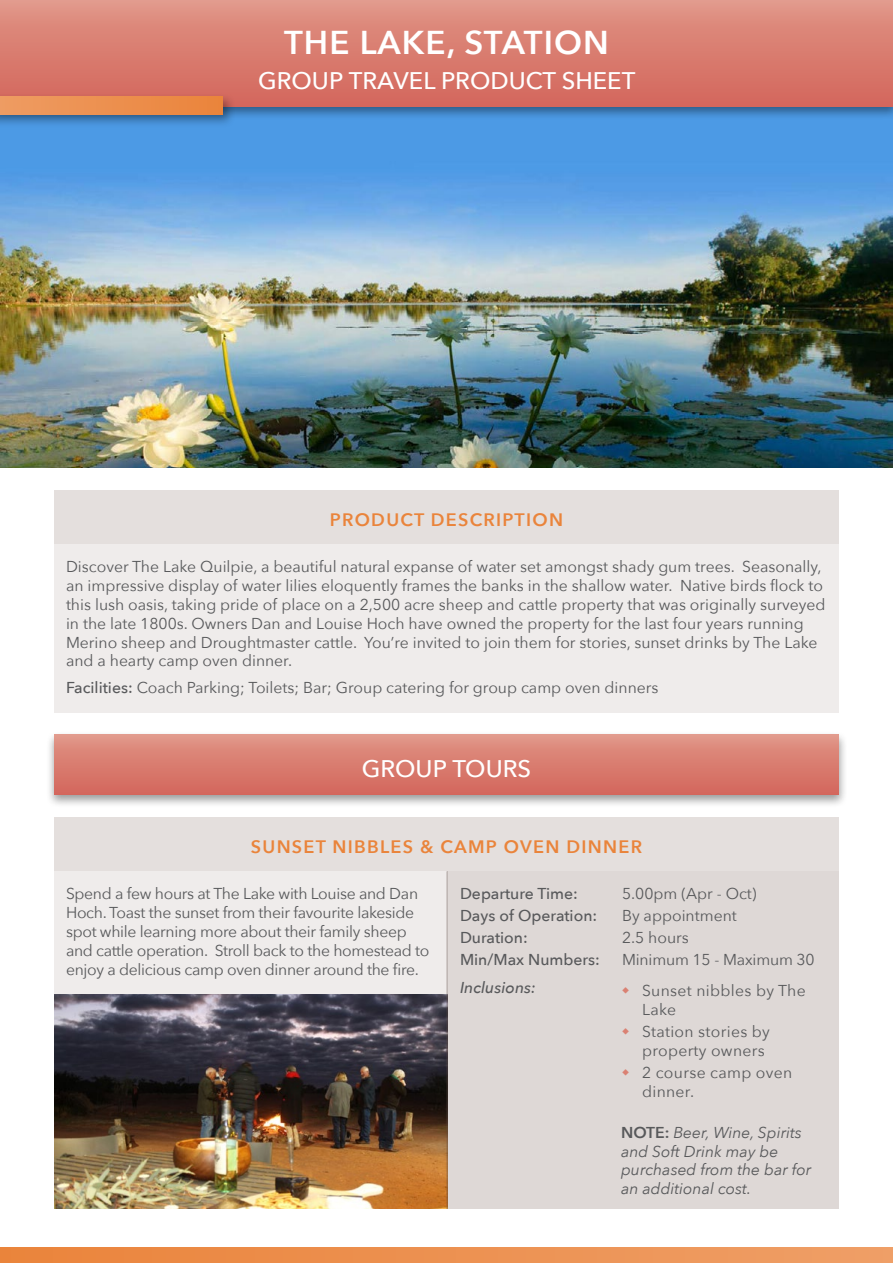
<style>
.page{position:relative;width:893px;height:1263px;background:#fff}
.page>*{position:absolute;margin:0;border:0;box-sizing:border-box;transform-origin:0 0}
.t1{font:600 33px "Avenir Next";letter-spacing:.03em;color:#fff}
.t2{font:500 24px "Avenir Next";color:#fff}
.t3{font:600 18px "Avenir Next";letter-spacing:.07em;color:#ea843b}
.t4{font:15.75px/18.9px "Avenir Next";color:#58595b}
.t5{font:15.75px/18.9px "Avenir Next";letter-spacing:-.02em;color:#58595b}
.t6{font:italic 15.75px/18.9px "Avenir Next";color:#58595b}
.t7{font:15.75px/18.9px "Avenir Next";letter-spacing:.02em;color:#58595b}
.t8{font:500 15.75px "Avenir Next";color:#58595b}
.t9{font:italic 500 15.75px "Avenir Next";color:#58595b}
.s1{font-weight:500}
.s2{font-weight:600;font-style:normal}
</style>
<div class="page">
<div style="left:54px;top:817px;width:785px;height:54px;background:#e4dfdd"></div>
<div style="left:54px;top:871px;width:392px;height:123px;background:#efeceb"></div>
<div style="left:0;top:1247px;width:893px;height:16px;background:linear-gradient(to right,#ea843b,#ef9f67)"></div>
<img style="left:0;top:120px;width:893px;height:348px">
<div style="left:0;top:0;width:893px;height:120px;background:#000;opacity:.4"></div>
<div style="left:0;top:0;width:893px;height:107px;background:linear-gradient(to bottom,#e09688,#d3645a)"></div>
<div style="left:54px;top:490px;width:785px;height:54px;background:#e4dfdd"></div>
<div style="left:54px;top:544px;width:785px;height:168px;background:#efeceb"></div>
<div style="left:0;top:92px;width:235px;height:36px;background:#000;opacity:.35"></div>
<div style="left:0;top:97px;width:223px;height:18px;background:linear-gradient(to right,#ee9c62,#ea843b)"></div>
<div style="left:45px;top:730px;width:802px;height:78px;background:#000;opacity:.4"></div>
<div style="left:54px;top:734px;width:785px;height:60px;background:linear-gradient(to bottom,#e19788,#d3665b)"></div>
<div style="left:448px;top:871px;width:391px;height:338px;background:#ded8d6"></div>
<img style="left:54px;top:994px;width:392px;height:215px">
<hr style="left:446px;top:871px;width:2px;height:338px;background:#5f4b44">
<h1 class="t1" style="left:284px;top:14px;width:326px">THE LAKE, STATION</h1>
<h2 class="t2" style="left:258px;top:60px;width:379px">GROUP TRAVEL PRODUCT SHEET</h2>
<p class="t3" style="left:330px;top:504px;width:235px">PRODUCT DESCRIPTION</p>
<p class="t4" style="left:66px;top:556px;width:761px">Discover The Lake Quilpie, a beautiful natural expanse of water set amongst shady gum trees. Seasonally, an impressive display of water lilies eloquently frames the banks in the shallow water. Native birds flock to this lush oasis, taking pride of place on a 2,500 acre sheep and cattle property that was originally surveyed in the late 1800s. Owners Dan and Louise Hoch have owned the property for the last four years running Merino sheep and Droughtmaster cattle. You’re invited to join them for stories, sunset drinks by The Lake and a hearty camp oven dinner.</p>
<p class="t4" style="left:66px;top:677px;width:594px"><span class="s1">Facilities:</span> Coach Parking; Toilets; Bar; Group catering for group camp oven dinners</p>
<h2 class="t2" style="left:362px;top:748px;width:171px">GROUP TOURS</h2>
<p class="t3" style="left:251px;top:832px;width:393px">SUNSET NIBBLES &amp; CAMP OVEN DINNER</p>
<p class="t5" style="left:66px;top:883px;width:365px">Spend a few hours at The Lake with Louise and Dan Hoch. Toast the sunset from their favourite lakeside spot while learning more about their family sheep and cattle operation. Stroll back to the homestead to enjoy a delicious camp oven dinner around the fire.</p>
<p class="t8" style="left:460px;top:880px;width:119px">Departure Time:</p>
<p class="t4" style="left:622px;top:883px;width:136px">5.00pm (Apr - Oct)</p>
<p class="t8" style="left:460px;top:902px;width:139px">Days of Operation:</p>
<p class="t4" style="left:622px;top:905px;width:116px">By appointment</p>
<p class="t8" style="left:460px;top:924px;width:69px">Duration:</p>
<p class="t4" style="left:622px;top:927px;width:68px">2.5 hours</p>
<p class="t8" style="left:460px;top:946px;width:141px">Min/Max Numbers:</p>
<p class="t4" style="left:622px;top:949px;width:194px">Minimum 15 - Maximum 30</p>
<p class="t9" style="left:460px;top:974px;width:77px">Inclusions:</p>
<p class="t7" style="left:642px;top:981px;width:165px">Sunset nibbles by The<br>Lake</p>
<p class="t7" style="left:642px;top:1021px;width:129px">Station stories by property owners</p>
<p class="t7" style="left:642px;top:1062px;width:152px">2 course camp oven dinner.</p>
<p class="t6" style="left:621px;top:1122px;width:192px"><span class="s2">NOTE:</span> Beer, Wine, Spirits and Soft Drink may be purchased from the bar for an additional cost.</p>
</div>
